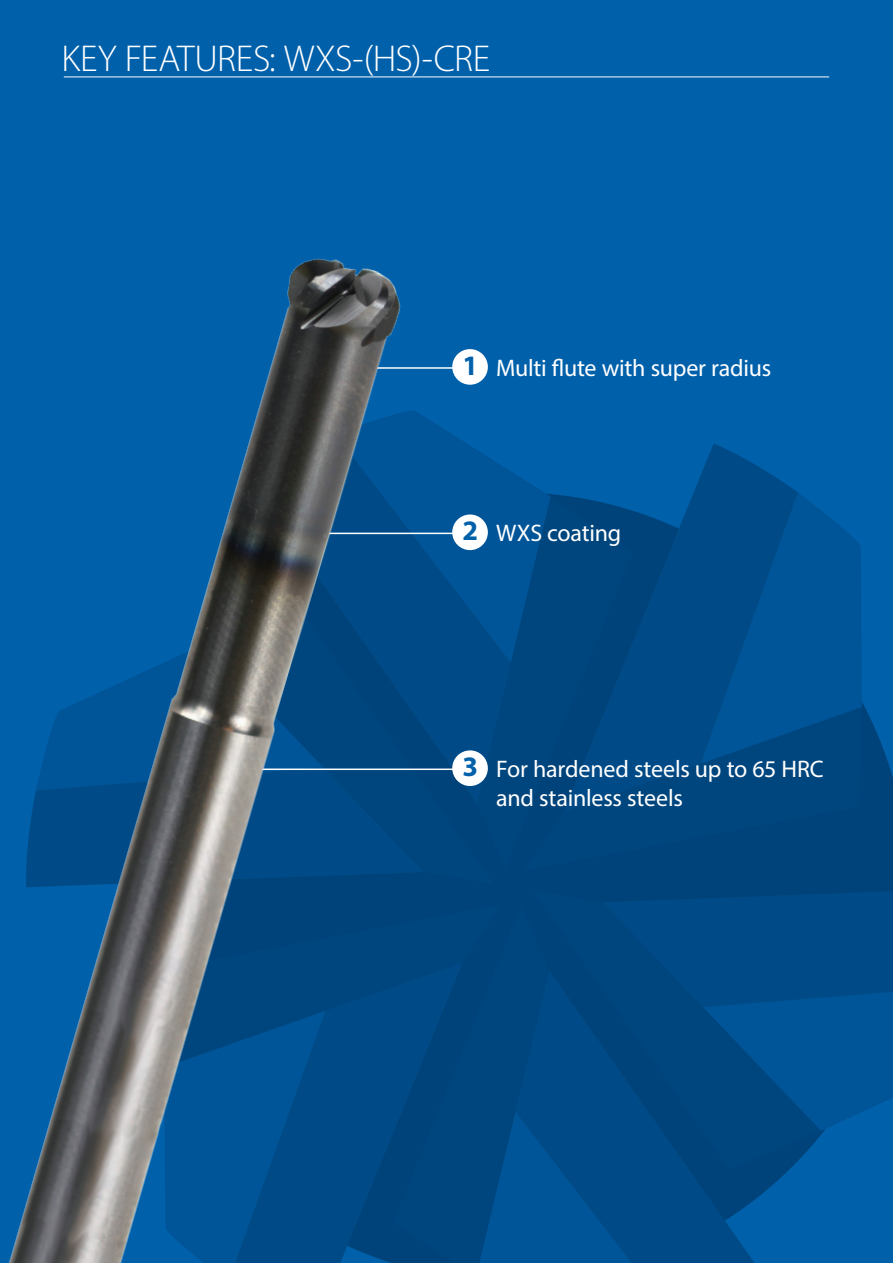
<style>
.page{position:relative;width:893px;height:1263px;background:#0060aa}
.page>*{position:absolute;margin:0;border:0;box-sizing:border-box;transform-origin:0 0}
.t1{font:300 37.5px "Myriad Pro";letter-spacing:-.01em;color:#fff}
.t2{font:700 28.2px "Myriad Pro";color:#0060aa}
.t3{font:24px/28.8px "Myriad Pro";letter-spacing:-.01em;color:#fff}
</style>
<div class="page">
<img style="left:592px;top:444px;width:301px;height:819px">
<hr style="left:64px;top:77px;width:765px;height:1px;background:#fff">
<img style="left:9px;top:258px;width:583px;height:1005px">
<p class="t1" style="left:62px;top:38px;width:430px">KEY FEATURES: WXS-(HS)-CRE</p>
<p class="t2" style="left:463px;top:347px;width:17px">1</p>
<p class="t3" style="left:496px;top:353px;width:277px">Multi flute with super radius</p>
<p class="t2" style="left:463px;top:513px;width:17px">2</p>
<p class="t3" style="left:496px;top:518px;width:127px">WXS coating</p>
<p class="t2" style="left:463px;top:748px;width:17px">3</p>
<p class="t3" style="left:496px;top:754px;width:329px">For hardened steels up to 65 HRC and stainless steels</p>
</div>
